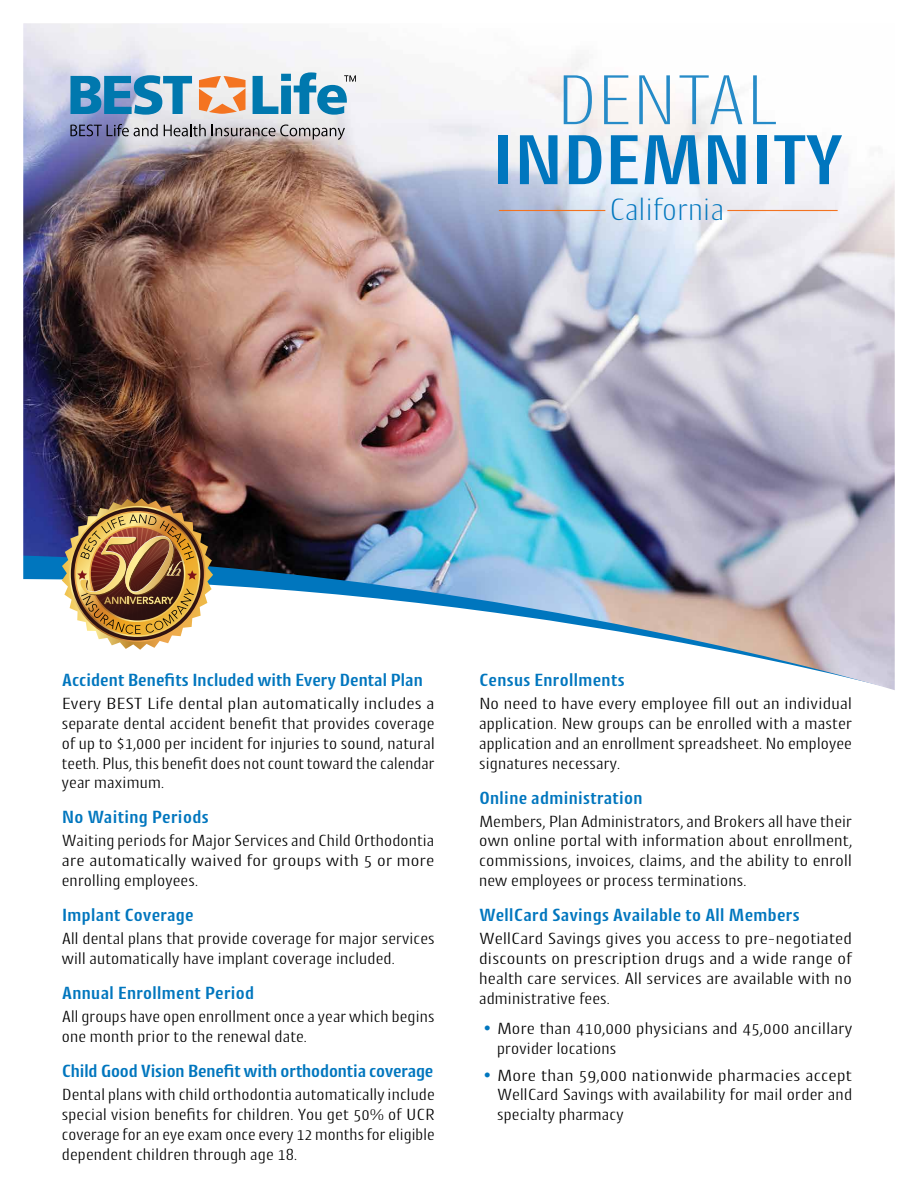
<style>
.page{position:relative;width:918px;height:1188px;background:#fff}
.page>*{position:absolute;margin:0;border:0;box-sizing:border-box;transform-origin:0 0}
.t1{font:600 72px "Cantiga";letter-spacing:-.01em;color:#0076be}
.t2{font:200 72px "Cantiga";color:#268bc8}
.t3{font:200 31.5px "Cantiga";color:#0076be}
.t4{font:600 18px "Cantiga";letter-spacing:.01em;color:#0076be}
.t5{font:600 18px "Cantiga";letter-spacing:-.015em;color:#0076be}
.t6{font:300 16.5px/19.8px "Cantiga";color:#000;text-align:justify}
.t7{font:300 16.5px/19.8px "Cantiga";color:#000;text-align:justify;scale:1.1 1}
.t8{font:300 16.5px/19.8px "Cantiga";color:#000;text-align:justify;scale:1.08 1}
.t9{font:300 16.5px/19.8px "Cantiga";color:#000;text-align:justify;scale:1.07 1}
</style>
<div class="page">
<img style="left:23px;top:23px;width:872px;height:667px">
<h1 class="t2" style="left:556px;top:56px;width:224px">DENTAL</h1>
<h1 class="t1" style="left:492px;top:115px;width:352px">INDEMNITY</h1>
<h2 class="t3" style="left:609px;top:190px;width:117px">California</h2>
<p class="t4" style="left:62px;top:669px;width:363px">Accident Benefits Included with Every Dental Plan</p>
<p class="t7" style="left:62px;top:693px;width:341px">Every BEST Life dental plan automatically includes a separate dental accident benefit that provides coverage of up to $1,000 per incident for injuries to sound, natural teeth. Plus, this benefit does not count toward the calendar year maximum.</p>
<p class="t4" style="left:62px;top:806px;width:148px">No Waiting Periods</p>
<p class="t6" style="left:62px;top:831px;width:374px">Waiting periods for Major Services and Child Orthodontia are automatically waived for groups with 5 or more enrolling employees.</p>
<p class="t4" style="left:62px;top:904px;width:134px">Implant Coverage</p>
<p class="t6" style="left:62px;top:928px;width:375px">All dental plans that provide coverage for major services will automatically have implant coverage included.</p>
<p class="t4" style="left:62px;top:982px;width:194px">Annual Enrollment Period</p>
<p class="t6" style="left:62px;top:1006px;width:374px">All groups have open enrollment once a year which begins one month prior to the renewal date.</p>
<p class="t5" style="left:62px;top:1060px;width:373px">Child Good Vision Benefit with orthodontia coverage</p>
<p class="t6" style="left:62px;top:1084px;width:375px">Dental plans with child orthodontia automatically include special vision benefits for children. You get 50% of UCR coverage for an eye exam once every 12 months for eligible dependent children through age 18.</p>
<p class="t4" style="left:479px;top:669px;width:147px">Census Enrollments</p>
<p class="t9" style="left:479px;top:693px;width:350px">No need to have every employee fill out an individual application. New groups can be enrolled with a master application and an enrollment spreadsheet. No employee signatures necessary.</p>
<p class="t4" style="left:479px;top:786px;width:165px">Online administration</p>
<p class="t6" style="left:479px;top:811px;width:375px">Members, Plan Administrators, and Brokers all have their own online portal with information about enrollment, commissions, invoices, claims, and the ability to enroll new employees or process terminations.</p>
<p class="t4" style="left:479px;top:904px;width:322px">WellCard Savings Available to All Members</p>
<p class="t8" style="left:479px;top:928px;width:347px">WellCard Savings gives you access to pre-negotiated discounts on prescription drugs and a wide range of health care services. All services are available with no administrative fees.</p>
<p class="t8" style="left:497px;top:1018px;width:330px">More than 410,000 physicians and 45,000 ancillary provider locations</p>
<p class="t7" style="left:497px;top:1065px;width:324px">More than 59,000 nationwide pharmacies accept WellCard Savings with availability for mail order and specialty pharmacy</p>
</div>
